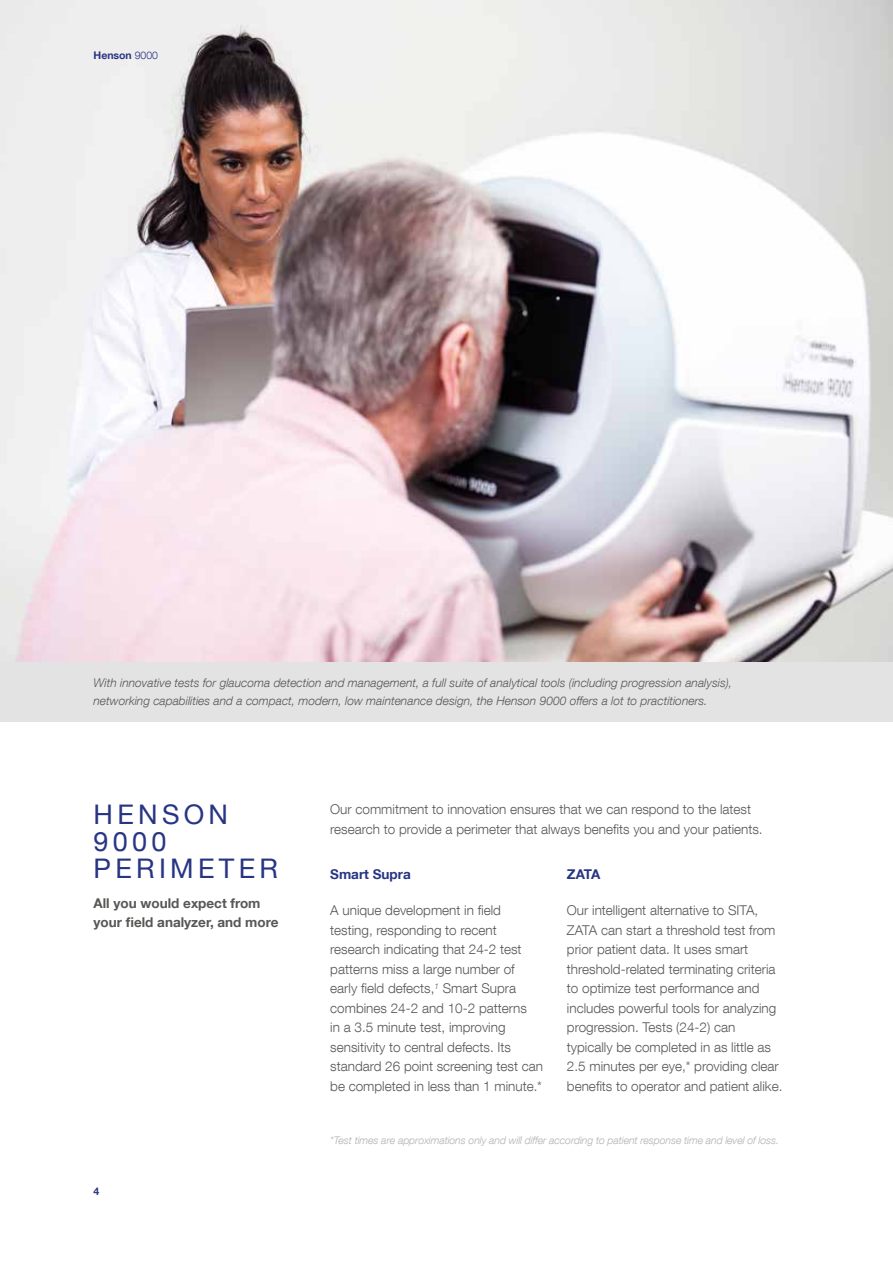
<style>
.page{position:relative;width:893px;height:1263px;background:#fff}
.page>*{position:absolute;margin:0;border:0;box-sizing:border-box;transform-origin:0 0}
.t1{font:27px/27px "Helvetica Neue LT Com";letter-spacing:.16em;color:#283583}
.t2{font:300 13.5px/19.5px "Helvetica Neue LT Com";color:#575756}
.t3{font:700 13.5px/19.5px "Helvetica Neue LT Com";color:#575756}
.t4{font:700 13.5px "Helvetica Neue LT Com";color:#283583}
.t5{font:italic 300 12px/18px "Helvetica Neue LT Com";color:#575756}
.t6{font:italic 300 10.5px "Helvetica Neue LT Com";letter-spacing:-.01em;color:#b3b2b2}
.t7{font:700 10.5px "Helvetica Neue LT Com";color:#283583}
.s1{font-weight:300}
</style>
<div class="page">
<img style="left:0;top:0;width:893px;height:662px">
<div style="left:0;top:662px;width:893px;height:60px;background:#e3e3e3"></div>
<p class="t7" style="left:94px;top:48px;width:66px">Henson <span class="s1">9000</span></p>
<p class="t5" style="left:94px;top:673px;width:640px">With innovative tests for glaucoma detection and management, a full suite of analytical tools (including progression analysis), networking capabilities and a compact, modern, low maintenance design, the Henson 9000 offers a lot to practitioners.</p>
<h1 class="t1" style="left:94px;top:800px;width:186px">HENSON<br>9000<br>PERIMETER</h1>
<p class="t3" style="left:94px;top:892px;width:187px">All you would expect from your field analyzer, and more</p>
<p class="t7" style="left:94px;top:1184px;width:7px">4</p>
<p class="t2" style="left:330px;top:799px;width:434px">Our commitment to innovation ensures that we can respond to the latest research to provide a perimeter that always benefits you and your patients.</p>
<p class="t4" style="left:330px;top:865px;width:82px">Smart Supra</p>
<p class="t2" style="left:330px;top:900px;width:214px">A unique development in field testing, responding to recent research indicating that 24-2 test patterns miss a large number of early field defects,<sup>1</sup> Smart Supra combines 24-2 and 10-2 patterns<br>in a 3.5 minute test, improving sensitivity to central defects. Its standard 26 point screening test can be completed in less than 1 minute.*</p>
<p class="t4" style="left:567px;top:865px;width:35px">ZATA</p>
<p class="t2" style="left:567px;top:900px;width:217px">Our intelligent alternative to SITA, ZATA can start a threshold test from prior patient data. It uses smart threshold-related terminating criteria to optimize test performance and includes powerful tools for analyzing progression. Tests (24-2) can typically be completed in as little as 2.5 minutes per eye,* providing clear benefits to operator and patient alike.</p>
<p class="t6" style="left:330px;top:1134px;width:450px">*Test times are approximations only and will differ according to patient response time and level of loss.</p>
</div>
